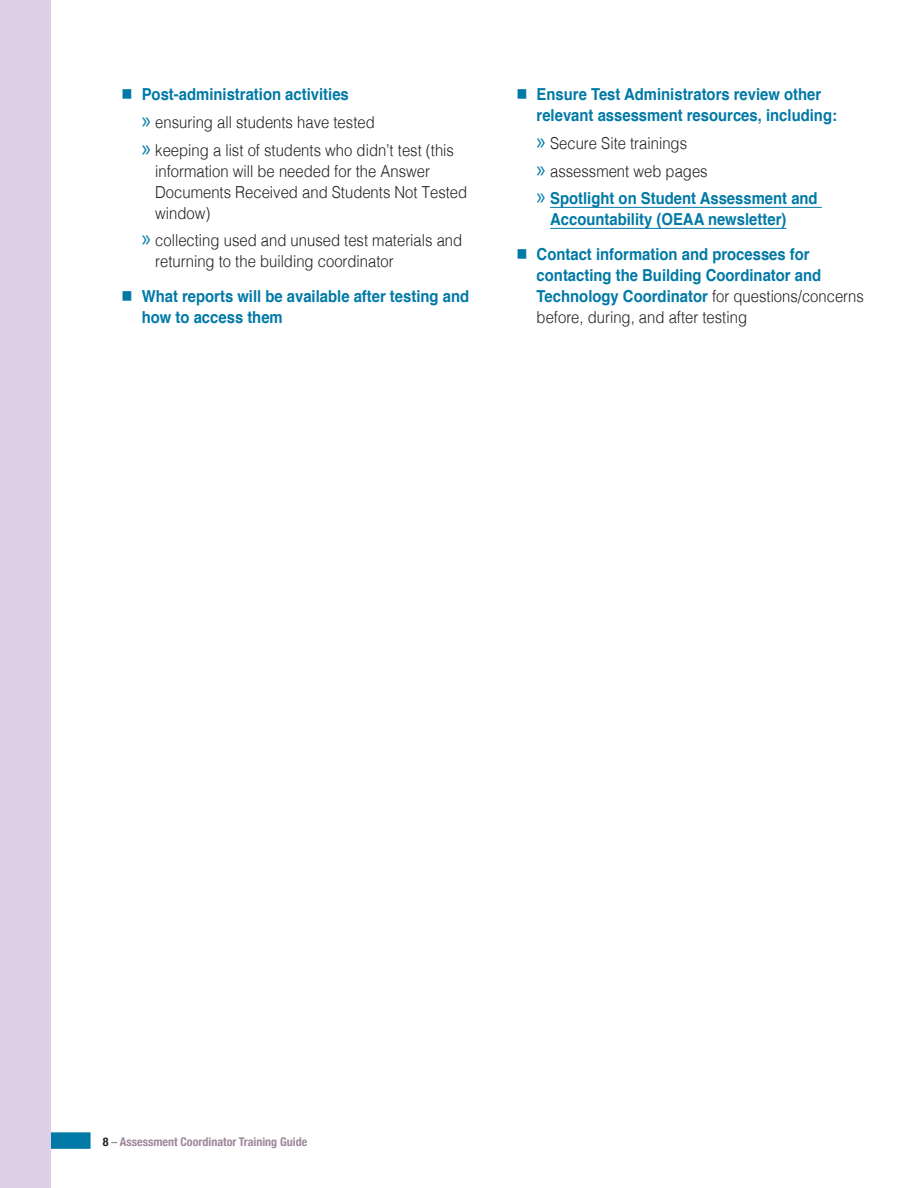
<style>
.page{position:relative;width:918px;height:1188px;background:#fff}
.page>*{position:absolute;margin:0;border:0;box-sizing:border-box;transform-origin:0 0}
.t1{font:700 16.5px/21px "Helvetica";color:#0079a6;scale:.9 1}
.t2{font:300 16.5px/21px "Helvetica";color:#231f20;scale:.9 1}
.t3{font:700 condensed 12px "Helvetica Neue";color:#a0879d}
.s1{font-family:"Myriad Pro";font-weight:400;font-size:24px;color:#0079a6}
.s2{font-family:"Myriad Pro";font-weight:400;font-size:24px}
.s3{font-weight:300;color:#231f20}
.s4{color:#231f20}
.s5{color:#939598}
</style>
<div class="page">
<div style="left:39px;top:1132px;width:52px;height:17px;background:#0079a6"></div>
<div style="left:0;top:0;width:51px;height:1188px;background:#ddcfe6"></div>
<hr style="left:550px;top:207px;width:272px;height:1px;background:#0079a6">
<hr style="left:550px;top:228px;width:236px;height:1px;background:#0079a6">
<p class="t1" style="left:122px;top:84px;width:254px">■ Post-administration activities</p>
<p class="t2" style="left:142px;top:110px;width:260px"><span class="s1">»</span> ensuring all students have tested</p>
<p class="t2" style="left:155px;top:138px;width:348px;text-indent:-14px"><span class="s1">»</span> keeping a list of students who didn’t test (this information will be needed for the Answer Documents Received and Students Not Tested window)</p>
<p class="t2" style="left:155px;top:229px;width:343px;text-indent:-14px"><span class="s1">»</span> collecting used and unused test materials and returning to the building coordinator</p>
<p class="t1" style="left:142px;top:286px;width:365px;text-indent:-20px">■ What reports will be available after testing and how to access them</p>
<p class="t1" style="left:537px;top:84px;width:335px;text-indent:-20px">■ Ensure Test Administrators review other relevant assessment resources, including:</p>
<p class="t2" style="left:537px;top:131px;width:169px"><span class="s1">»</span> Secure Site trainings</p>
<p class="t2" style="left:537px;top:159px;width:192px"><span class="s1">»</span> assessment web pages</p>
<p class="t1" style="left:550px;top:188px;width:299px;text-indent:-14px"><span class="s2">»</span> Spotlight on Student Assessment and<br>Accountability (OEAA newsletter)</p>
<p class="t1" style="left:537px;top:244px;width:365px;text-indent:-20px">■ Contact information and processes for contacting the Building Coordinator and Technology Coordinator <span class="s3">for questions/concerns before, during, and after testing</span></p>
<p class="t3" style="left:103px;top:1132px;width:206px"><span class="s4">8</span> <span class="s5">–</span> Assessment Coordinator Training Guide</p>
</div>
